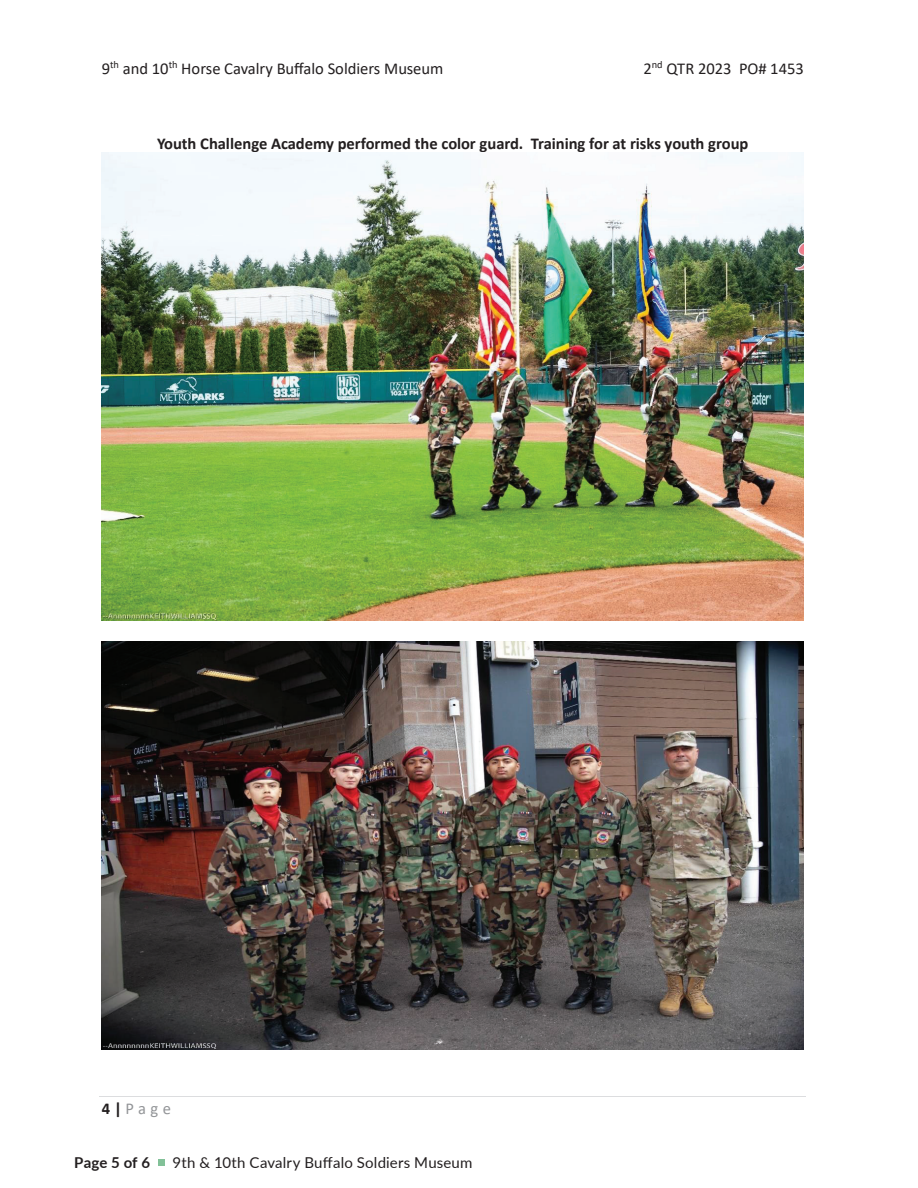
<style>
.page{position:relative;width:918px;height:1188px;background:#fff}
.page>*{position:absolute;margin:0;border:0;box-sizing:border-box;transform-origin:0 0}
.t1{font:700 16.5px "Calibri";letter-spacing:-.005em;color:#231f20}
.t2{font:16.5px "Calibri";color:#231f20}
.t3{font:16.5px "Calibri";color:#939598}
.t4{font:15px "Lato";letter-spacing:.01em;color:#231f20}
.t5{font:700 15px "Lato";letter-spacing:.005em;color:#231f20}
.s1{font-weight:700;color:#231f20}
</style>
<div class="page">
<hr style="left:100px;top:1096px;width:706px;height:1px;background:#dcdddf">
<img style="left:102px;top:153px;width:702px;height:467px">
<img style="left:102px;top:641px;width:702px;height:408px">
<div style="left:158px;top:1159px;width:7px;height:7px;background:#82c198"></div>
<p class="t2" style="left:102px;top:57px;width:343px">9<sup>th</sup> and 10<sup>th</sup> Horse Cavalry Buffalo Soldiers Museum</p>
<p class="t2" style="left:643px;top:57px;width:162px">2<sup>nd</sup> QTR 2023 PO# 1453</p>
<p class="t1" style="left:157px;top:131px;width:593px">Youth Challenge Academy performed the color guard. Training for at risks youth group</p>
<p class="t3" style="left:102px;top:1097px;width:71px"><span class="s1">4|</span> Page</p>
<p class="t5" style="left:74px;top:1151px;width:77px">Page 5 of 6</p>
<p class="t4" style="left:173px;top:1152px;width:301px">9th &amp; 10th Cavalry Buffalo Soldiers Museum</p>
</div>
